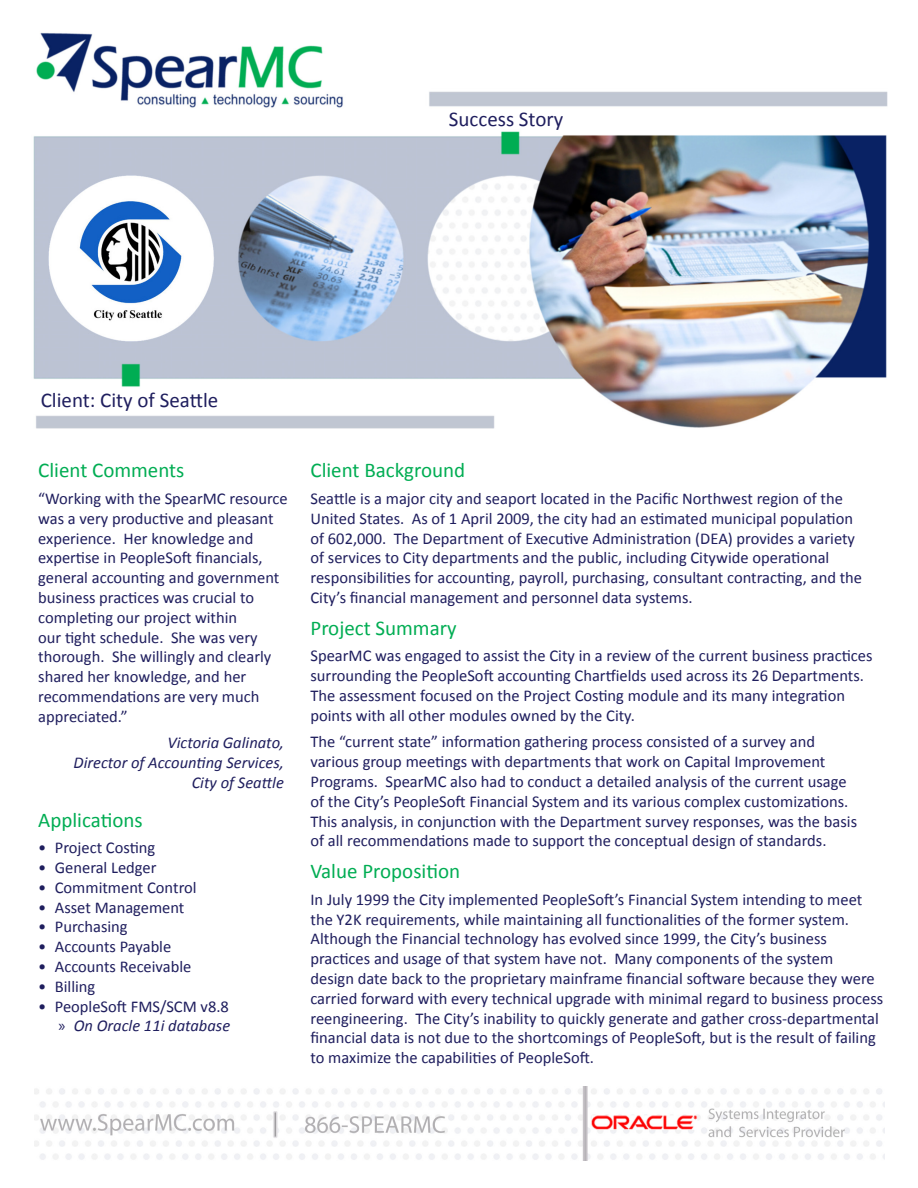
<style>
.page{position:relative;width:918px;height:1188px;background:#fff}
.page>*{position:absolute;margin:0;border:0;box-sizing:border-box;transform-origin:0 0}
.t1{font:21px "Calibri";color:#00ad53}
.t2{font:21px "Calibri";color:#1f1e5e}
.t3{font:16.5px/19.8px "Calibri";color:#1f1e5e}
.t4{font:italic 16.5px/19.8px "Calibri";color:#1f1e5e;text-align:right}
.s1{font-family:"Myriad Pro"}
.s2{font-style:italic}
</style>
<div class="page">
<img style="left:33px;top:32px;width:855px;height:397px">
<img style="left:34px;top:1086px;width:851px;height:75px">
<p class="t2" style="left:449px;top:106px;width:116px">Success Story</p>
<p class="t2" style="left:41px;top:387px;width:179px">Client: City of Seattle</p>
<p class="t1" style="left:38px;top:457px;width:148px">Client Comments</p>
<p class="t3" style="left:38px;top:488px;width:251px">“Working with the SpearMC resource was a very productive and pleasant experience. Her knowledge and expertise in PeopleSoft financials, general accounting and government business practices was crucial to completing our project within<br>our tight schedule. She was very thorough. She willingly and clearly shared her knowledge, and her recommendations are very much appreciated.”</p>
<p class="t4" style="left:74px;top:732px;width:212px">Victoria Galinato,<br>Director of Accounting Services,<br>City of Seattle</p>
<p class="t1" style="left:38px;top:807px;width:106px">Applications</p>
<p class="t3" style="left:38px;top:837px;width:119px">• Project Costing</p>
<p class="t3" style="left:38px;top:857px;width:120px">• General Ledger</p>
<p class="t3" style="left:38px;top:877px;width:160px">• Commitment Control</p>
<p class="t3" style="left:38px;top:896px;width:148px">• Asset Management</p>
<p class="t3" style="left:38px;top:916px;width:91px">• Purchasing</p>
<p class="t3" style="left:38px;top:936px;width:135px">• Accounts Payable</p>
<p class="t3" style="left:38px;top:956px;width:155px">• Accounts Receivable</p>
<p class="t3" style="left:38px;top:976px;width:59px">• Billing</p>
<p class="t3" style="left:38px;top:995px;width:193px;text-align:right">• PeopleSoft FMS/SCM v8.8 <span class="s1">»</span> <span class="s2">On Oracle 11i database</span></p>
<p class="t1" style="left:310px;top:457px;width:156px">Client Background</p>
<p class="t3" style="left:310px;top:488px;width:553px">Seattle is a major city and seaport located in the Pacific Northwest region of the United States. As of 1 April 2009, the city had an estimated municipal population of 602,000. The Department of Executive Administration (DEA) provides a variety of services to City departments and the public, including Citywide operational responsibilities for accounting, payroll, purchasing, consultant contracting, and the City’s financial management and personnel data systems.</p>
<p class="t1" style="left:310px;top:615px;width:148px">Project Summary</p>
<p class="t3" style="left:310px;top:645px;width:564px">SpearMC was engaged to assist the City in a review of the current business practices surrounding the PeopleSoft accounting Chartfields used across its 26 Departments.<br>The assessment focused on the Project Costing module and its many integration points with all other modules owned by the City.</p>
<p class="t3" style="left:310px;top:731px;width:548px">The “current state” information gathering process consisted of a survey and various group meetings with departments that work on Capital Improvement Programs. SpearMC also had to conduct a detailed analysis of the current usage of the City’s PeopleSoft Financial System and its various complex customizations.<br>This analysis, in conjunction with the Department survey responses, was the basis of all recommendations made to support the conceptual design of standards.</p>
<p class="t1" style="left:310px;top:858px;width:151px">Value Proposition</p>
<p class="t3" style="left:310px;top:889px;width:574px">In July 1999 the City implemented PeopleSoft’s Financial System intending to meet the Y2K requirements, while maintaining all functionalities of the former system.<br>Although the Financial technology has evolved since 1999, the City’s business practices and usage of that system have not. Many components of the system<br>design date back to the proprietary mainframe financial software because they were carried forward with every technical upgrade with minimal regard to business process reengineering. The City’s inability to quickly generate and gather cross-departmental financial data is not due to the shortcomings of PeopleSoft, but is the result of failing to maximize the capabilities of PeopleSoft.</p>
</div>
